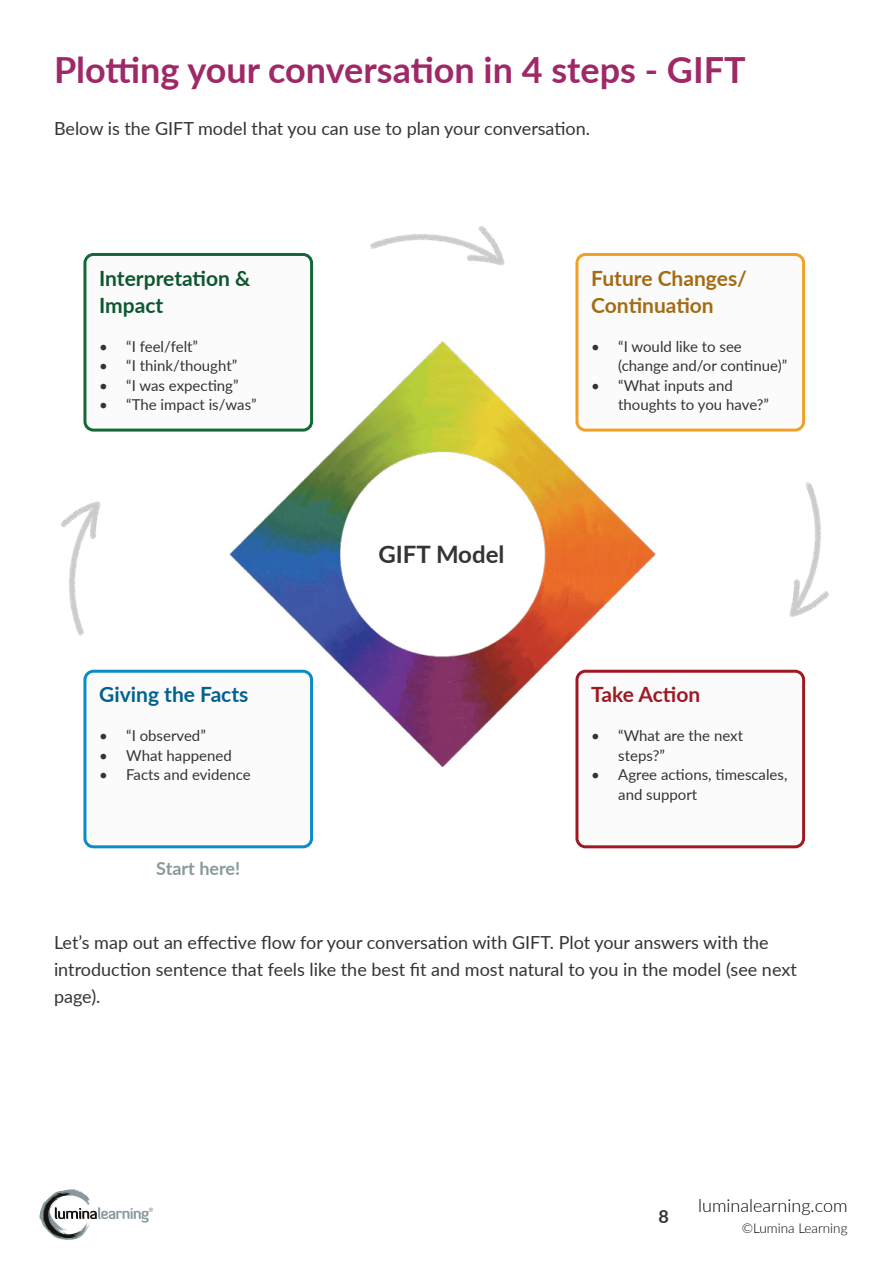
<style>
.page{position:relative;width:893px;height:1263px;background:#fff}
.page>*{position:absolute;margin:0;border:0;box-sizing:border-box;transform-origin:0 0}
.t1{font:700 36px "Lato";color:#9f2967}
.t2{font:700 24px "Lato";color:#343434}
.t3{font:700 21px/27px "Lato";color:#a46b14}
.t4{font:700 21px/27px "Lato";color:#0d572e}
.t5{font:700 21px "Lato";color:#02628d}
.t6{font:700 21px "Lato";letter-spacing:-.005em;color:#9f1923}
.t7{font:18px/27px "Lato";color:#343434}
.t8{font:300 18px "Lato";color:#000}
.t9{font:700 18px "Lato";color:#8a999e}
.t10{font:700 18px "Lato";color:#343434}
.t11{font:15px/19.5px "Lato";color:#343434}
.t12{font:300 13.5px "Lato";color:#000}
</style>
<div class="page">
<svg style="left:40px;top:1189px;width:113px;height:51px"></svg>
<img style="left:169px;top:281px;width:545px;height:545px">
<div style="left:85px;top:671px;width:227px;height:176px;background:#fbfbfb;border-radius:9px"></div>
<div style="left:83px;top:670px;width:230px;height:178px;border:3px solid #098cc8;border-radius:9px"></div>
<div style="left:577px;top:671px;width:227px;height:176px;background:#fbfbfb;border-radius:9px"></div>
<div style="left:575px;top:670px;width:230px;height:178px;border:3px solid #9f1923;border-radius:9px"></div>
<div style="left:85px;top:254px;width:227px;height:176px;background:#fbfbfb;border-radius:9px"></div>
<div style="left:83px;top:253px;width:230px;height:179px;border:3px solid #146837;border-radius:9px"></div>
<div style="left:577px;top:254px;width:227px;height:176px;background:#fbfbfb;border-radius:9px"></div>
<div style="left:575px;top:253px;width:230px;height:179px;border:3px solid #f0a226;border-radius:9px"></div>
<img style="left:61px;top:478px;width:110px;height:170px">
<img style="left:356px;top:226px;width:171px;height:110px">
<img style="left:789px;top:481px;width:40px;height:136px">
<h1 class="t1" style="left:54px;top:43px;width:693px">Plotting your conversation in 4 steps - GIFT</h1>
<p class="t7" style="left:54px;top:114px;width:537px">Below is the GIFT model that you can use to plan your conversation.</p>
<h3 class="t4" style="left:99px;top:264px;width:153px">Interpretation &amp;<br>Impact</h3>
<p class="t11" style="left:99px;top:336px;width:100px">• “I feel/felt”</p>
<p class="t11" style="left:99px;top:355px;width:139px">• “I think/thought”</p>
<p class="t11" style="left:99px;top:375px;width:141px">• “I was expecting”</p>
<p class="t11" style="left:99px;top:394px;width:159px">• “The impact is/was”</p>
<h3 class="t5" style="left:99px;top:679px;width:151px">Giving the Facts</h3>
<p class="t11" style="left:99px;top:725px;width:108px">• “I observed”</p>
<p class="t11" style="left:99px;top:745px;width:134px">• What happened</p>
<p class="t11" style="left:99px;top:764px;width:153px">• Facts and evidence</p>
<p class="t9" style="left:156px;top:855px;width:85px">Start here!</p>
<h2 class="t2" style="left:378px;top:537px;width:128px">GIFT Model</h2>
<h3 class="t3" style="left:591px;top:264px;width:157px">Future Changes/<br>Continuation</h3>
<p class="t11" style="left:618px;top:336px;width:170px;text-indent:-27px">• “I would like to see (change and/or continue)”</p>
<p class="t11" style="left:618px;top:375px;width:152px;text-indent:-27px">• “What inputs and thoughts to you have?”</p>
<h3 class="t6" style="left:591px;top:679px;width:111px">Take Action</h3>
<p class="t11" style="left:618px;top:725px;width:126px;text-indent:-27px">• “What are the next steps?”</p>
<p class="t11" style="left:618px;top:764px;width:171px;text-indent:-27px">• Agree actions, timescales, and support</p>
<p class="t7" style="left:54px;top:928px;width:744px">Let’s map out an effective flow for your conversation with GIFT. Plot your answers with the introduction sentence that feels like the best fit and most natural to you in the model (see next page).</p>
<p class="t10" style="left:658px;top:1204px;width:12px">8</p>
<p class="t8" style="left:698px;top:1193px;width:151px">luminalearning.com</p>
<p class="t12" style="left:742px;top:1219px;width:107px">©Lumina Learning</p>
</div>
